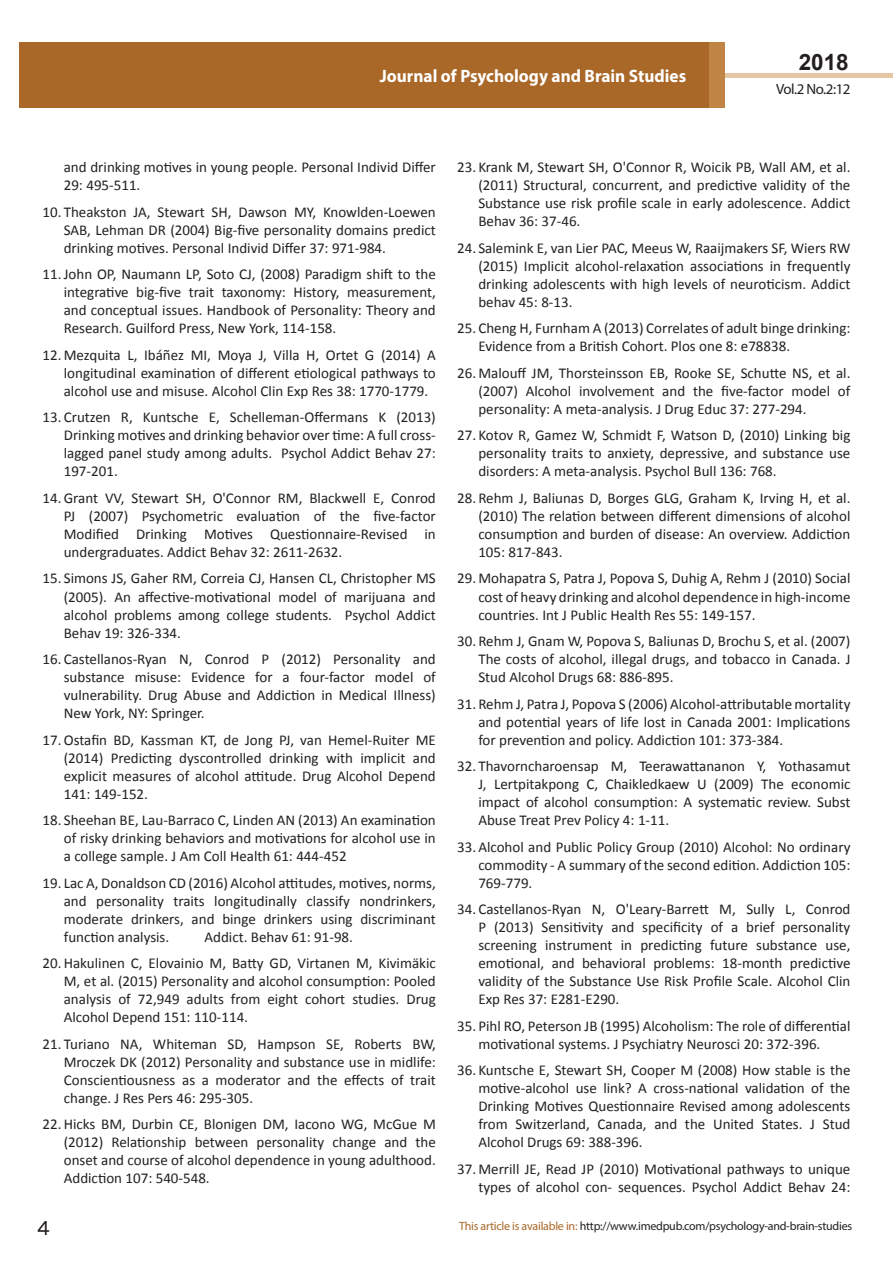
<style>
.page{position:relative;width:893px;height:1263px;background:#fff}
.page>*{position:absolute;margin:0;border:0;box-sizing:border-box;transform-origin:0 0}
.t1{font:25.5px "Tunga";color:#231f20}
.t2{font:700 22.5px "Arial";color:#231f20}
.t3{font:700 18px "Myriad Pro";color:#fff;scale:.96 1}
.t4{font:15px/18px "Calibri";color:#231f20;text-align:justify}
.t5{font:14.85px "Myriad Pro";letter-spacing:-.03em;color:#231f20}
.t6{font:12px "Myriad Pro";letter-spacing:-.02em;color:#231f20}
.s1{color:#a96828}
</style>
<div class="page">
<div style="left:725px;top:73px;width:168px;height:5px;background:#e4c5a4"></div>
<div style="left:19px;top:42px;width:690px;height:66px;background:#a96828"></div>
<div style="left:709px;top:42px;width:16px;height:66px;background:#c08544"></div>
<p class="t3" style="left:380px;top:64px;width:321px">Journal of Psychology and Brain Studies</p>
<p class="t3" style="left:585px;top:75px;width:128px">ISSN 1698-9465</p>
<h2 class="t2" style="left:799px;top:47px;width:52px">2018</h2>
<p class="t5" style="left:776px;top:80px;width:76px">Vol.2 No.2:12</p>
<p class="t4" style="left:64px;top:158px;width:374px">and drinking motives in young people. Personal Individ Differ<br>29: 495-511.</p>
<p class="t4" style="left:64px;top:203px;width:374px;text-indent:-21px">10. Theakston JA, Stewart SH, Dawson MY, Knowlden-Loewen SAB, Lehman DR (2004) Big-five personality domains predict drinking motives. Personal Individ Differ 37: 971-984.</p>
<p class="t4" style="left:64px;top:265px;width:374px;text-indent:-21px">11.John OP, Naumann LP, Soto CJ, (2008) Paradigm shift to the integrative big-five trait taxonomy: History, measurement, and conceptual issues. Handbook of Personality: Theory and Research. Guilford Press, New York, 114-158.</p>
<p class="t4" style="left:64px;top:346px;width:374px;text-indent:-21px">12. Mezquita L, Ibáñez MI, Moya J, Villa H, Ortet G (2014) A longitudinal examination of different etiological pathways to alcohol use and misuse. Alcohol Clin Exp Res 38: 1770-1779.</p>
<p class="t4" style="left:64px;top:408px;width:374px;text-indent:-21px">13. Crutzen R, Kuntsche E, Schelleman-Offermans K (2013)<br>Drinking motives and drinking behavior over time: A full cross&shy;lagged panel study among adults. Psychol Addict Behav 27:<br>197-201.</p>
<p class="t4" style="left:64px;top:489px;width:374px;text-indent:-21px">14.Grant VV, Stewart SH, O'Connor RM, Blackwell E, Conrod PJ (2007) Psychometric evaluation of the five-factor Modified Drinking Motives Questionnaire-Revised in undergraduates. Addict Behav 32: 2611-2632.</p>
<p class="t4" style="left:64px;top:569px;width:374px;text-indent:-21px">15. Simons JS, Gaher RM, Correia CJ, Hansen CL, Christopher MS (2005). An affective-motivational model of marijuana and alcohol problems among college students. Psychol Addict Behav 19: 326-334.</p>
<p class="t4" style="left:64px;top:650px;width:374px;text-indent:-21px">16. Castellanos-Ryan N, Conrod P (2012) Personality and substance misuse: Evidence for a four-factor model of vulnerability. Drug Abuse and Addiction in Medical Illness)<br>New York, NY: Springer.</p>
<p class="t4" style="left:64px;top:731px;width:374px;text-indent:-21px">17.Ostafin BD, Kassman KT, de Jong PJ, van Hemel-Ruiter ME (2014) Predicting dyscontrolled drinking with implicit and explicit measures of alcohol attitude. Drug Alcohol Depend 141: 149-152.</p>
<p class="t4" style="left:64px;top:811px;width:374px;text-indent:-21px">18. Sheehan BE, Lau-Barraco C, Linden AN (2013) An examination of risky drinking behaviors and motivations for alcohol use in a college sample. J Am Coll Health 61: 444-452</p>
<p class="t4" style="left:64px;top:874px;width:374px;text-indent:-21px">19. Lac A, Donaldson CD (2016) Alcohol attitudes, motives, norms, and personality traits longitudinally classify nondrinkers, moderate drinkers, and binge drinkers using discriminant function analysis.</p>
<p class="t4" style="left:205px;top:928px;width:150px">Addict. Behav 61: 91-98.</p>
<p class="t4" style="left:64px;top:954px;width:374px;text-indent:-21px">20.Hakulinen C, Elovainio M, Batty GD, Virtanen M, Kivimäkic M, et al. (2015) Personality and alcohol consumption: Pooled analysis of 72,949 adults from eight cohort studies. Drug Alcohol Depend 151: 110-114.</p>
<p class="t4" style="left:64px;top:1035px;width:374px;text-indent:-21px">21. Turiano NA, Whiteman SD, Hampson SE, Roberts BW, Mroczek DK (2012) Personality and substance use in midlife:<br>Conscientiousness as a moderator and the effects of trait change. J Res Pers 46: 295-305.</p>
<p class="t4" style="left:64px;top:1115px;width:374px;text-indent:-21px">22.Hicks BM, Durbin CE, Blonigen DM, Iacono WG, McGue M (2012) Relationship between personality change and the onset and course of alcohol dependence in young adulthood.<br>Addiction 107: 540-548.</p>
<h1 class="t1" style="left:37px;top:1211px;width:15px">4</h1>
<p class="t4" style="left:478px;top:158px;width:374px;text-indent:-21px">23. Krank M, Stewart SH, O'Connor R, Woicik PB, Wall AM, et al. (2011) Structural, concurrent, and predictive validity of the Substance use risk profile scale in early adolescence. Addict Behav 36: 37-46.</p>
<p class="t4" style="left:478px;top:239px;width:374px;text-indent:-21px">24. Salemink E, van Lier PAC, Meeus W, Raaijmakers SF, Wiers RW (2015) Implicit alcohol-relaxation associations in frequently drinking adolescents with high levels of neuroticism. Addict behav 45: 8-13.</p>
<p class="t4" style="left:478px;top:319px;width:374px;text-indent:-21px">25. Cheng H, Furnham A (2013) Correlates of adult binge drinking:<br>Evidence from a British Cohort. Plos one 8: e78838.</p>
<p class="t4" style="left:478px;top:364px;width:374px;text-indent:-21px">26. Malouff JM, Thorsteinsson EB, Rooke SE, Schutte NS, et al. (2007) Alcohol involvement and the five-factor model of personality: A meta-analysis. J Drug Educ 37: 277-294.</p>
<p class="t4" style="left:478px;top:426px;width:374px;text-indent:-21px">27. Kotov R, Gamez W, Schmidt F, Watson D, (2010) Linking big personality traits to anxiety, depressive, and substance use disorders: A meta-analysis. Psychol Bull 136: 768.</p>
<p class="t4" style="left:478px;top:489px;width:374px;text-indent:-21px">28. Rehm J, Baliunas D, Borges GLG, Graham K, Irving H, et al. (2010) The relation between different dimensions of alcohol consumption and burden of disease: An overview. Addiction 105: 817-843.</p>
<p class="t4" style="left:478px;top:569px;width:374px;text-indent:-21px">29. Mohapatra S, Patra J, Popova S, Duhig A, Rehm J (2010) Social cost of heavy drinking and alcohol dependence in high-income countries. Int J Public Health Res 55: 149-157.</p>
<p class="t4" style="left:478px;top:632px;width:374px;text-indent:-21px">30. Rehm J, Gnam W, Popova S, Baliunas D, Brochu S, et al. (2007)<br>The costs of alcohol, illegal drugs, and tobacco in Canada. J Stud Alcohol Drugs 68: 886-895.</p>
<p class="t4" style="left:478px;top:695px;width:374px;text-indent:-21px">31. Rehm J, Patra J, Popova S (2006) Alcohol-attributable mortality and potential years of life lost in Canada 2001: Implications for prevention and policy. Addiction 101: 373-384.</p>
<p class="t4" style="left:478px;top:757px;width:374px;text-indent:-21px">32. Thavorncharoensap M, Teerawattananon Y, Yothasamut J, Lertpitakpong C, Chaikledkaew U (2009) The economic impact of alcohol consumption: A systematic review. Subst Abuse Treat Prev Policy 4: 1-11.</p>
<p class="t4" style="left:478px;top:838px;width:374px;text-indent:-21px">33. Alcohol and Public Policy Group (2010) Alcohol: No ordinary commodity - A summary of the second edition. Addiction 105:<br>769-779.</p>
<p class="t4" style="left:478px;top:900px;width:374px;text-indent:-21px">34. Castellanos-Ryan N, O'Leary-Barrett M, Sully L, Conrod P (2013) Sensitivity and specificity of a brief personality screening instrument in predicting future substance use, emotional, and behavioral problems: 18-month predictive validity of the Substance Use Risk Profile Scale. Alcohol Clin Exp Res 37: E281-E290.</p>
<p class="t4" style="left:457px;top:1017px;width:395px;text-align:center">35. Pihl RO, Peterson JB (1995) Alcoholism: The role of differential motivational systems. J Psychiatry Neurosci 20: 372-396.</p>
<p class="t4" style="left:478px;top:1061px;width:374px;text-indent:-21px">36. Kuntsche E, Stewart SH, Cooper M (2008) How stable is the motive-alcohol use link? A cross-national validation of the Drinking Motives Questionnaire Revised among adolescents from Switzerland, Canada, and the United States. J Stud Alcohol Drugs 69: 388-396.</p>
<p class="t4" style="left:457px;top:1160px;width:395px;text-align:right">37. Merrill JE, Read JP (2010) Motivational pathways to unique types of alcohol con- sequences. Psychol Addict Behav 24:</p>
<p class="t6" style="left:459px;top:1219px;width:394px"><span class="s1">This article is available in:</span> http://www.imedpub.com/psychology-and-brain-studies</p>
</div>
